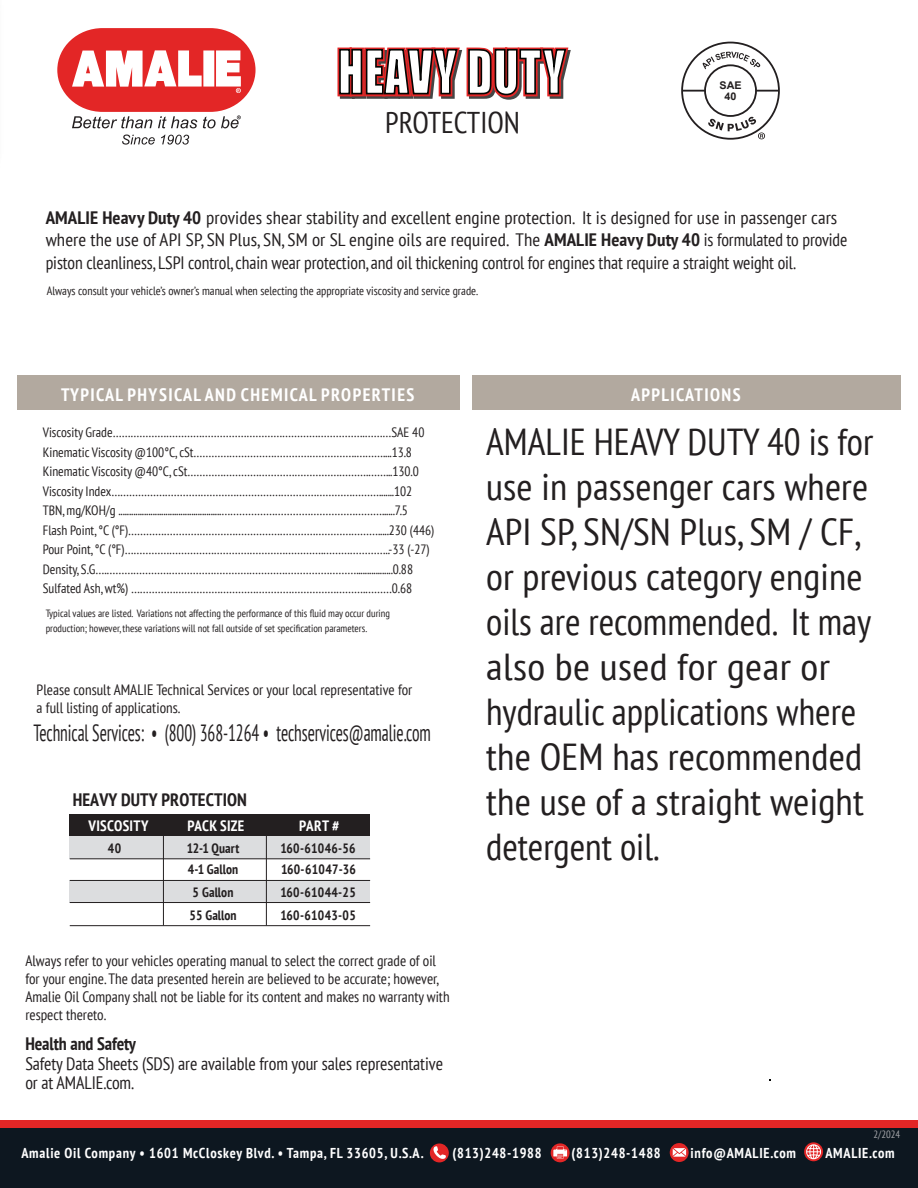
<style>
.page{position:relative;width:918px;height:1188px;background:#fff}
.page>*{position:absolute;margin:0;border:0;box-sizing:border-box;transform-origin:0 0}
.t1{font:condensed 37.5px/45px "PT Sans";letter-spacing:.005em;color:#231f20}
.t2{font:condensed 30px "PT Sans";color:#231f20}
.t3{font:condensed 23.4px "PT Sans";letter-spacing:-.005em;color:#231f20;scale:.75 1}
.t4{font:condensed 18px/22.5px "PT Sans";letter-spacing:-.005em;color:#231f20;scale:1.05 1}
.t5{font:condensed 18px/19.5px "PT Sans";letter-spacing:-.005em;color:#231f20}
.t6{font:700 condensed 18px "PT Sans";letter-spacing:.08em;color:#fff}
.t7{font:700 condensed 18px "PT Sans";letter-spacing:.005em;color:#231f20}
.t8{font:condensed 15px/18px "PT Sans";color:#231f20}
.t9{font:700 condensed 15px "PT Sans";letter-spacing:.015em;color:#fff}
.t10{font:700 condensed 14.25px "PT Sans";letter-spacing:.05em;color:#fff}
.t11{font:condensed 13.5px/19.5px "PT Sans";color:#231f20}
.t12{font:700 condensed 13.5px "PT Sans";letter-spacing:.02em;color:#231f20}
.t13{font:condensed 12px "PT Sans";color:#231f20}
.t14{font:700 10.65px/10.6px "Arial";color:#231f20;text-align:center}
.t15{font:condensed 10.5px/15px "PT Sans";color:#231f20}
.t16{font:condensed 10.5px "PT Sans";color:#a4a5a9}
.s1{font-weight:700}
</style>
<div class="page">
<div style="left:0;top:1123px;width:918px;height:65px;background:#0d1720"></div>
<div style="left:0;top:1120px;width:918px;height:7px;background:#e32626"></div>
<svg style="left:430px;top:1143px;width:19px;height:19px"></svg>
<svg style="left:432px;top:1146px;width:14px;height:13px"></svg>
<svg style="left:551px;top:1143px;width:19px;height:19px"></svg>
<svg style="left:553px;top:1147px;width:14px;height:12px"></svg>
<svg style="left:670px;top:1143px;width:19px;height:19px"></svg>
<svg style="left:673px;top:1148px;width:13px;height:9px"></svg>
<svg style="left:804px;top:1142px;width:19px;height:19px"></svg>
<svg style="left:806px;top:1144px;width:15px;height:15px"></svg>
<div style="left:18px;top:375px;width:883px;height:34px;background:#b2a99f"></div>
<div style="left:460px;top:373px;width:12px;height:38px;background:#fff"></div>
<div style="left:70px;top:815px;width:300px;height:22px;background:#231f20"></div>
<div style="left:70px;top:837px;width:300px;height:22px;background:#dcdddf"></div>
<div style="left:70px;top:881px;width:300px;height:22px;background:#dcdddf"></div>
<hr style="left:163px;top:833px;width:1px;height:92px;background:#231f20">
<hr style="left:266px;top:833px;width:1px;height:92px;background:#231f20">
<hr style="left:70px;top:858px;width:300px;height:1px;background:#231f20">
<hr style="left:70px;top:880px;width:300px;height:1px;background:#231f20">
<hr style="left:70px;top:902px;width:300px;height:1px;background:#231f20">
<hr style="left:70px;top:925px;width:300px;height:1px;background:#231f20">
<svg style="left:57px;top:28px;width:199px;height:100px"></svg>
<svg style="left:122px;top:135px;width:33px;height:10px"></svg>
<svg style="left:161px;top:135px;width:28px;height:10px"></svg>
<div style="left:681px;top:42px;width:99px;height:98px;border:2px solid #231f20;border-radius:50%"></div>
<div style="left:704px;top:64px;width:53px;height:53px;border:2px solid #231f20;border-radius:50%"></div>
<hr style="left:682px;top:90px;width:23px;height:2px;background:#231f20">
<hr style="left:756px;top:90px;width:23px;height:2px;background:#231f20">
<svg style="left:702px;top:52px;width:58px;height:17px"></svg>
<svg style="left:708px;top:116px;width:57px;height:23px"></svg>
<svg style="left:337px;top:47px;width:234px;height:53px"></svg>
<h2 class="t2" style="left:385px;top:103px;width:136px">PROTECTION</h2>
<p class="t14" style="left:719px;top:80px;width:24px">SAE<br>40</p>
<p class="t4" style="left:46px;top:206px;width:765px"><span class="s1">AMALIE Heavy Duty 40</span> provides shear stability and excellent engine protection. It is designed for use in passenger cars where the use of API SP, SN Plus, SN, SM or SL engine oils are required. The <span class="s1">AMALIE Heavy Duty 40</span> is formulated to provide piston cleanliness, LSPI control, chain wear protection, and oil thickening control for engines that require a straight weight oil.</p>
<p class="t13" style="left:47px;top:283px;width:433px">Always consult your vehicle’s owner’s manual when selecting the appropriate viscosity and service grade.</p>
<h3 class="t6" style="left:61px;top:382px;width:355px">TYPICAL PHYSICAL AND CHEMICAL PROPERTIES</h3>
<p class="t11" style="left:43px;top:422px;width:393px">Viscosity Grade………………………………………………………………………….………SAE 40<br>Kinematic Viscosity @100°C, cSt……………………………………………….………....13.8<br>Kinematic Viscosity @40°C, cSt…………………………………………………….……...130.0<br>Viscosity Index……………………………………………………………………………….......102<br>TBN, mg/KOH/g ................................................………………………………………………......7.5<br>Flash Point, °C (°F)………………………………………………………………………….....230 (446)<br>Pour Point, °C (°F)………………………………………………………….…………………..-33 (-27)<br>Density, S.G….………………………………………………………………………….................0.88<br>Sulfated Ash, wt%) …………………………………………………………………….………0.68</p>
<p class="t15" style="left:46px;top:605px;width:346px">Typical values are listed. Variations not affecting the performance of this fluid may occur during production; however, these variations will not fall outside of set specification parameters.</p>
<p class="t8" style="left:37px;top:681px;width:377px">Please consult AMALIE Technical Services or your local representative for a full listing of applications.</p>
<h3 class="t3" style="left:34px;top:718px;width:531px">Technical Services: • (800) 368-1264 • techservices@amalie.com</h3>
<h3 class="t7" style="left:73px;top:787px;width:176px">HEAVY DUTY PROTECTION</h3>
<p class="t9" style="left:88px;top:816px;width:62px">VISCOSITY</p>
<p class="t9" style="left:188px;top:816px;width:58px">PACK SIZE</p>
<p class="t9" style="left:299px;top:816px;width:42px">PART #</p>
<p class="t12" style="left:108px;top:839px;width:15px">40</p>
<p class="t12" style="left:187px;top:839px;width:54px">12-1 Quart</p>
<p class="t12" style="left:280px;top:839px;width:77px">160-61046-56</p>
<p class="t12" style="left:188px;top:860px;width:52px">4-1 Gallon</p>
<p class="t12" style="left:281px;top:860px;width:77px">160-61047-36</p>
<p class="t12" style="left:193px;top:883px;width:42px">5 Gallon</p>
<p class="t12" style="left:280px;top:883px;width:77px">160-61044-25</p>
<p class="t12" style="left:189px;top:906px;width:49px">55 Gallon</p>
<p class="t12" style="left:280px;top:906px;width:77px">160-61043-05</p>
<p class="t8" style="left:25px;top:951px;width:426px">Always refer to your vehicles operating manual to select the correct grade of oil for your engine. The data presented herein are believed to be accurate; however, Amalie Oil Company shall not be liable for its content and makes no warranty with respect thereto.</p>
<h3 class="t7" style="left:25px;top:1032px;width:112px">Health and Safety</h3>
<h3 class="t5" style="left:25px;top:1053px;width:419px">Safety Data Sheets (SDS) are available from your sales representative or at AMALIE.com.</h3>
<h3 class="t6" style="left:631px;top:382px;width:111px">APPLICATIONS</h3>
<p class="t1" style="left:486px;top:419px;width:389px">AMALIE HEAVY DUTY 40 is for use in passenger cars where<br>API SP, SN/SN Plus, SM / CF, or previous category engine oils are recommended. It may also be used for gear or hydraulic applications where the OEM has recommended the use of a straight weight detergent oil.</p>
<p class="t16" style="left:874px;top:1128px;width:28px">2/2024</p>
<p class="t10" style="left:21px;top:1144px;width:403px">Amalie Oil Company • 1601 McCloskey Blvd. • Tampa, FL 33605, U.S.A.</p>
<p class="t10" style="left:452px;top:1143px;width:91px">(813)248-1988</p>
<p class="t10" style="left:572px;top:1143px;width:91px">(813)248-1488</p>
<p class="t10" style="left:691px;top:1143px;width:107px">info@AMALIE.com</p>
<p class="t10" style="left:825px;top:1143px;width:71px">AMALIE.com</p>
</div>
